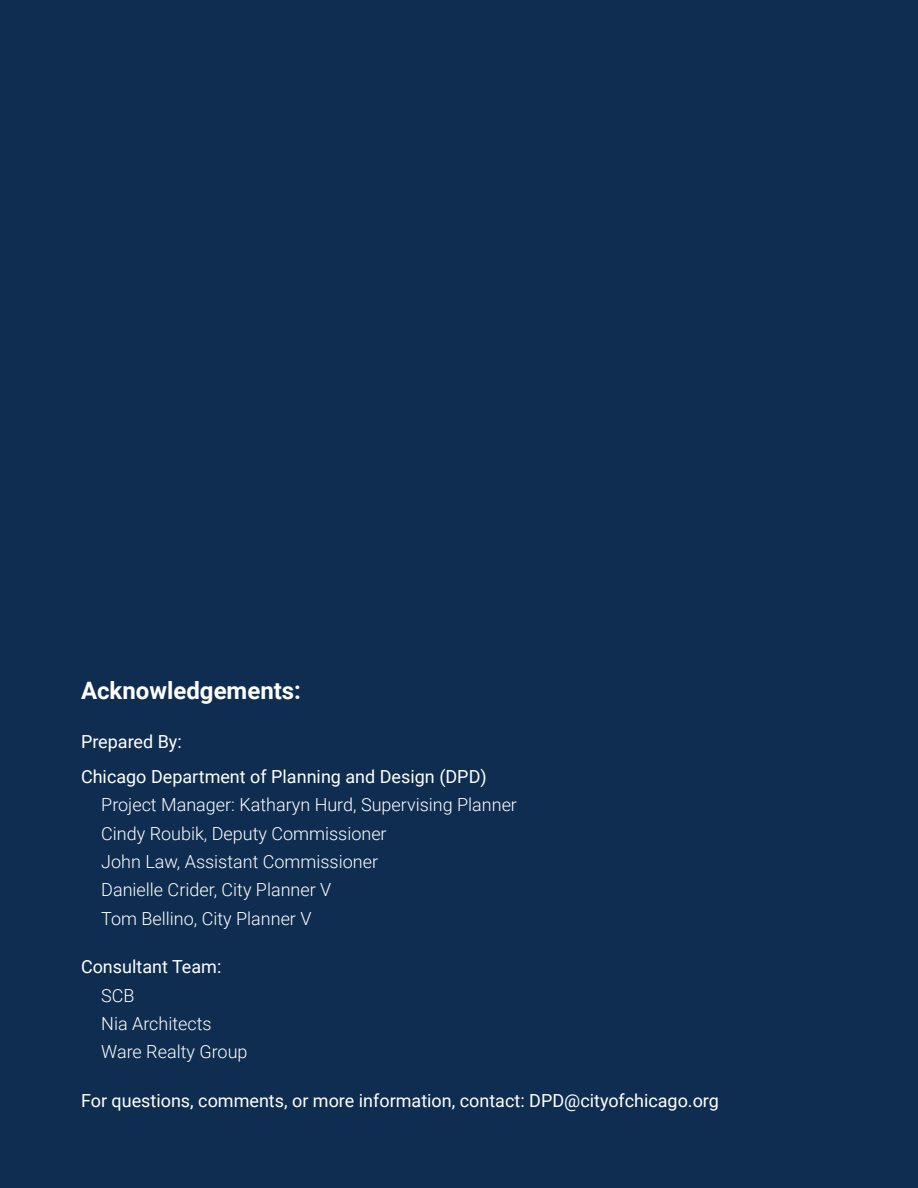
<style>
.page{position:relative;width:918px;height:1188px;background:#0e2d50}
.page>*{position:absolute;margin:0;border:0;box-sizing:border-box;transform-origin:0 0}
.TOC_-_Divider_Heading{font:700 24px "Roboto";color:#fff}
.TOC_-_Divider_Heading-2{font:300 18px "Roboto";color:#fff}
.TOC_-_Divider_Heading-3{font:18px "Roboto";color:#fff}
</style>
<div class="page">
<p class="TOC_-_Divider_Heading" style="left:81px;top:674px;width:222px">Acknowledgements:</p>
<p class="TOC_-_Divider_Heading-3" style="left:81px;top:729px;width:102px">Prepared By:</p>
<p class="TOC_-_Divider_Heading-3" style="left:81px;top:764px;width:407px">Chicago Department of Planning and Design (DPD)</p>
<p class="TOC_-_Divider_Heading-2" style="left:101px;top:792px;width:417px">Project Manager: Katharyn Hurd, Supervising Planner</p>
<p class="TOC_-_Divider_Heading-2" style="left:101px;top:821px;width:287px">Cindy Roubik, Deputy Commissioner</p>
<p class="TOC_-_Divider_Heading-2" style="left:101px;top:849px;width:278px">John Law, Assistant Commissioner</p>
<p class="TOC_-_Divider_Heading-2" style="left:101px;top:877px;width:232px">Danielle Crider, City Planner V</p>
<p class="TOC_-_Divider_Heading-2" style="left:101px;top:906px;width:212px">Tom Bellino, City Planner V</p>
<p class="TOC_-_Divider_Heading-3" style="left:81px;top:954px;width:142px">Consultant Team:</p>
<p class="TOC_-_Divider_Heading-2" style="left:101px;top:983px;width:35px">SCB</p>
<p class="TOC_-_Divider_Heading-2" style="left:101px;top:1011px;width:112px">Nia Architects</p>
<p class="TOC_-_Divider_Heading-2" style="left:101px;top:1039px;width:148px">Ware Realty Group</p>
<p class="TOC_-_Divider_Heading-3" style="left:81px;top:1088px;width:639px">For questions, comments, or more information, contact: DPD@cityofchicago.org</p>
</div>
